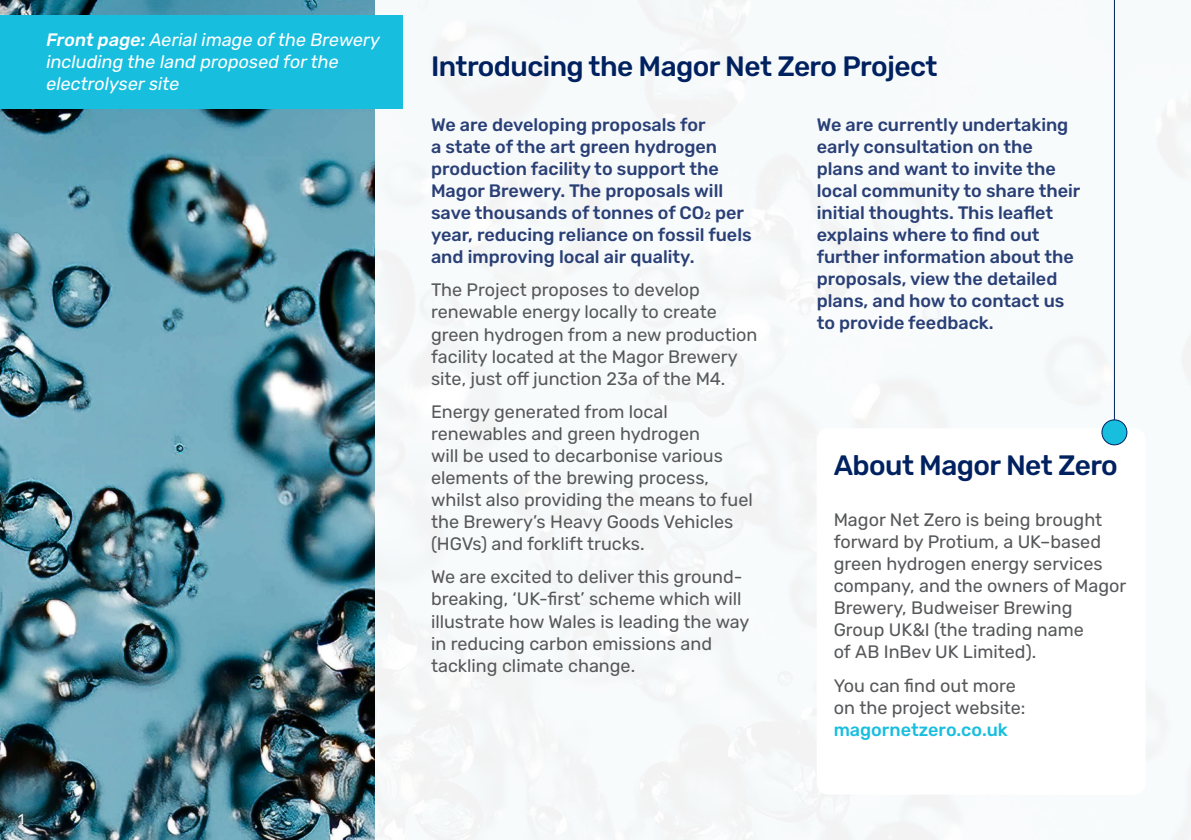
<style>
.page{position:relative;width:1191px;height:840px;background:#fff}
.page>*{position:absolute;margin:0;border:0;box-sizing:border-box;transform-origin:0 0}
.t1{font:500 28px "Rubik";letter-spacing:-.02em;color:#002160}
.t2{font:18px/22px "Rubik";color:#57585a}
.t3{font:500 18px/22px "Rubik";color:#293f76}
.t4{font:italic 18px/22px "Rubik";color:#fff}
.t5{font:500 18px "Rubik";color:#18bede}
.t6{font:14px "Rubik";color:#fff}
.s1{font-weight:500}
.s2{font-size:10.4px}
</style>
<div class="page">
<img style="left:374px;top:0;width:817px;height:839px">
<img style="left:0;top:0;width:374px;height:839px">
<div style="left:0;top:15px;width:403px;height:93px;background:#18bede"></div>
<div style="left:816px;top:428px;width:329px;height:366px;background:#fff;border-radius:11px"></div>
<hr style="left:1114px;top:0;width:1px;height:430px;background:#002160">
<div style="left:1102px;top:419px;width:24px;height:25px;background:#18bede;border-radius:50%"></div>
<div style="left:1101px;top:419px;width:26px;height:26px;border:1px solid #002160;border-radius:50%"></div>
<p class="t4" style="left:45px;top:30px;width:338px"><span class="s1">Front page:</span>Aerial image ofthe Brewery including the land proposed forthe electrolysersite</p>
<p class="t6" style="left:18px;top:812px;width:7px">1</p>
<h1 class="t1" style="left:431px;top:54px;width:508px">Introducing the Magor Net Zero Project</h1>
<p class="t3" style="left:431px;top:115px;width:322px">We are developing proposals for<br>a state of the art green hydrogen production facility to support the Magor Brewery. The proposals will save thousands of tonnes of CO<span class="s2">2</span> per year, reducing reliance on fossil fuels and improving local air quality.</p>
<p class="t2" style="left:431px;top:280px;width:328px">The Project proposes to develop renewable energy locally to create green hydrogen from a new production facility located at the Magor Brewery site, just off junction 23a of the M4.</p>
<p class="t2" style="left:431px;top:401px;width:323px">Energy generated from local renewables and green hydrogen<br>will be used to decarbonise various elements of the brewing process, whilst also providing the means to fuel the Brewery’s Heavy Goods Vehicles (HGVs) and forklift trucks.</p>
<p class="t2" style="left:431px;top:567px;width:320px">We are excited to deliver this ground&shy;breaking, ‘UK-first’ scheme which will illustrate how Wales is leading the way in reducing carbon emissions and tackling climate change.</p>
<p class="t3" style="left:816px;top:115px;width:265px">We are currently undertaking early consultation on the plans and want to invite the local community to share their initial thoughts. This leaflet explains where to find out further information about the proposals, view the detailed plans, and how to contact us to provide feedback.</p>
<h1 class="t1" style="left:833px;top:453px;width:286px">About Magor Net Zero</h1>
<p class="t2" style="left:833px;top:510px;width:294px">Magor Net Zero is being brought forward by Protium, a UK–based green hydrogen energy services company, and the owners of Magor<br>Brewery, Budweiser Brewing<br>Group UK&amp;I (the trading name<br>of AB InBev UK Limited).</p>
<p class="t2" style="left:833px;top:674px;width:193px">You can find out more on the project website:</p>
<p class="t5" style="left:833px;top:721px;width:176px">magornetzero.co.uk</p>
</div>
